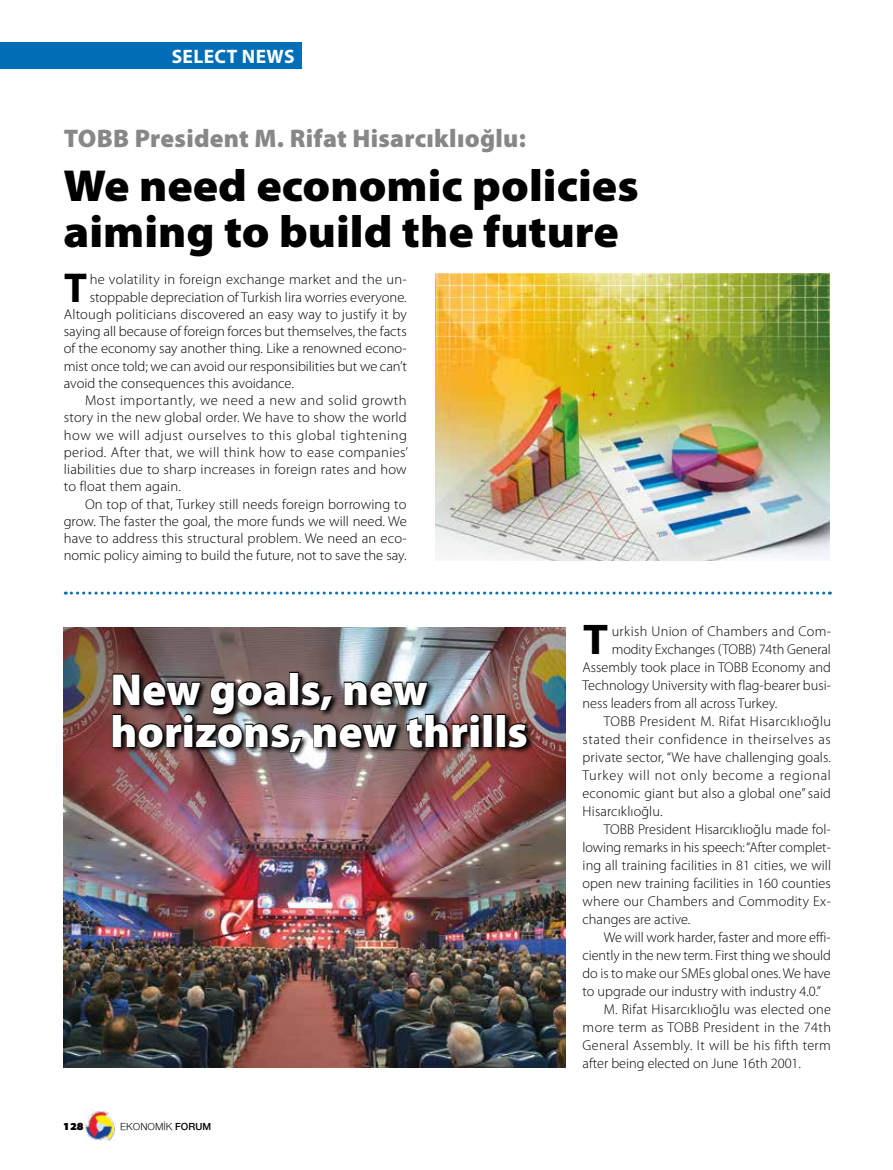
<style>
.page{position:relative;width:893px;height:1170px;background:#fff}
.page>*{position:absolute;margin:0;border:0;box-sizing:border-box;transform-origin:0 0}
.t1{font:900 45px/46.5px "Myriad Pro";color:#000;scale:1.05 1}
.t2{font:900 45px/42px "Myriad Pro";color:#fff}
.t3{font:700 43.05px "Myriad Pro";color:#000;scale:1.06 1}
.t4{font:700 42px "Myriad Pro";color:#000}
.t5{font:900 25.5px "Myriad Pro";letter-spacing:.01em;color:#878787}
.t6{font:700 19.5px "Myriad Pro";letter-spacing:.02em;color:#fff}
.t7{font:300 14.25px "Myriad Pro";letter-spacing:.01em;color:#000}
.t8{font:300 14.25px "Myriad Pro";letter-spacing:.03em;color:#000}
.t9{font:300 14.25px "Myriad Pro";letter-spacing:.04em;color:#000}
.t10{font:300 14.25px "Myriad Pro";letter-spacing:.05em;color:#000}
.t11{font:10.5px "Nimbus Sans Novus";color:#000}
.t12{font:900 10.5px "PF Agora Sans Pro";color:#000}
.s1{font-weight:600}
</style>
<div class="page">
<img style="left:84px;top:1109px;width:32px;height:31px">
<img style="left:64px;top:627px;width:502px;height:440px">
<div style="left:0;top:43px;width:302px;height:26px;background:#006eb7"></div>
<svg style="left:65px;top:591px;width:765px;height:3px"></svg>
<img style="left:435px;top:274px;width:394px;height:286px">
<img style="left:111px;top:670px;width:424px;height:89px">
<img style="left:112px;top:672px;width:368px;height:81px">
<div style="left:483px;top:713px;width:10px;height:34px;border:2px solid #000"></div>
<div style="left:496px;top:713px;width:10px;height:34px;border:2px solid #000"></div>
<svg style="left:507px;top:722px;width:21px;height:26px"></svg>
<h3 class="t6" style="left:172px;top:45px;width:125px">SELECT NEWS</h3>
<h3 class="t5" style="left:64px;top:123px;width:463px">TOBB President M. Rifat Hisarcıklıoğlu:</h3>
<h1 class="t1" style="left:64px;top:163px;width:549px">We need economic policies aiming to build the future</h1>
<h3 class="t4" style="left:64px;top:264px;width:24px">T</h3>
<p class="t7" style="left:90px;top:272px;width:319px">he volatility in foreign exchange market and the un-</p>
<p class="t7" style="left:90px;top:289px;width:319px">stoppable depreciation of Turkish lira worries everyone.</p>
<p class="t7" style="left:64px;top:306px;width:345px">Altough politicians discovered an easy way to justify it by</p>
<p class="t7" style="left:64px;top:323px;width:345px">saying all because of foreign forces but themselves, the facts</p>
<p class="t7" style="left:64px;top:341px;width:344px">of the economy say another thing. Like a renowned econo-</p>
<p class="t7" style="left:64px;top:358px;width:345px">mist once told; we can avoid our responsibilities but we can’t</p>
<p class="t7" style="left:64px;top:375px;width:232px">avoid the consequences this avoidance.</p>
<p class="t8" style="left:85px;top:392px;width:323px">Most importantly, we need a new and solid growth</p>
<p class="t7" style="left:64px;top:410px;width:345px">story in the new global order. We have to show the world</p>
<p class="t9" style="left:64px;top:427px;width:345px">how we will adjust ourselves to this global tightening</p>
<p class="t7" style="left:64px;top:444px;width:346px">period. After that, we will think how to ease companies’</p>
<p class="t7" style="left:64px;top:461px;width:344px">liabilities due to sharp increases in foreign rates and how</p>
<p class="t7" style="left:64px;top:479px;width:119px">to float them again.</p>
<p class="t7" style="left:85px;top:496px;width:323px">On top of that, Turkey still needs foreign borrowing to</p>
<p class="t7" style="left:64px;top:513px;width:344px">grow. The faster the goal, the more funds we will need. We</p>
<p class="t7" style="left:64px;top:530px;width:344px">have to address this structural problem. We need an eco-</p>
<p class="t7" style="left:64px;top:548px;width:344px">nomic policy aiming to build the future, not to save the say.</p>
<h1 class="t2" style="left:111px;top:668px;width:419px">New goals, new horizons, new thrills</h1>
<p class="t12" style="left:63px;top:1119px;width:22px">128</p>
<p class="t11" style="left:120px;top:1120px;width:93px">EKONOMİK <span class="s1">FORUM</span></p>
<h2 class="t3" style="left:583px;top:615px;width:25px">T</h2>
<p class="t7" style="left:612px;top:623px;width:221px">urkish Union of Chambers and Com-</p>
<p class="t7" style="left:612px;top:641px;width:221px">modity Exchanges (TOBB) 74th General</p>
<p class="t7" style="left:583px;top:659px;width:250px">Assembly took place in TOBB Economy and</p>
<p class="t7" style="left:583px;top:677px;width:250px">Technology University with flag-bearer busi-</p>
<p class="t7" style="left:583px;top:695px;width:196px">ness leaders from all across Turkey.</p>
<p class="t8" style="left:604px;top:713px;width:229px">TOBB President M. Rifat Hisarcıklıoğlu</p>
<p class="t9" style="left:583px;top:731px;width:250px">stated their confidence in theirselves as</p>
<p class="t7" style="left:583px;top:749px;width:250px">private sector, “We have challenging goals.</p>
<p class="t10" style="left:583px;top:767px;width:250px">Turkey will not only become a regional</p>
<p class="t7" style="left:583px;top:785px;width:250px">economic giant but also a global one” said</p>
<p class="t7" style="left:583px;top:803px;width:81px">Hisarcıklıoğlu.</p>
<p class="t7" style="left:604px;top:821px;width:228px">TOBB President Hisarcıklıoğlu made fol-</p>
<p class="t7" style="left:583px;top:839px;width:250px">lowing remarks in his speech: “After complet-</p>
<p class="t7" style="left:583px;top:857px;width:250px">ing all training facilities in 81 cities, we will</p>
<p class="t7" style="left:583px;top:875px;width:250px">open new training facilities in 160 counties</p>
<p class="t7" style="left:583px;top:893px;width:250px">where our Chambers and Commodity Ex-</p>
<p class="t7" style="left:583px;top:911px;width:109px">changes are active.</p>
<p class="t7" style="left:604px;top:929px;width:228px">We will work harder, faster and more effi-</p>
<p class="t7" style="left:583px;top:947px;width:250px">ciently in the new term. First thing we should</p>
<p class="t7" style="left:583px;top:965px;width:250px">do is to make our SMEs global ones. We have</p>
<p class="t7" style="left:583px;top:983px;width:240px">to upgrade our industry with industry 4.0.”</p>
<p class="t7" style="left:604px;top:1001px;width:229px">M. Rifat Hisarcıklıoğlu was elected one</p>
<p class="t8" style="left:583px;top:1019px;width:250px">more term as TOBB President in the 74th</p>
<p class="t7" style="left:583px;top:1037px;width:250px">General Assembly. It will be his fifth term</p>
<p class="t7" style="left:583px;top:1055px;width:220px">after being elected on June 16th 2001.</p>
</div>
